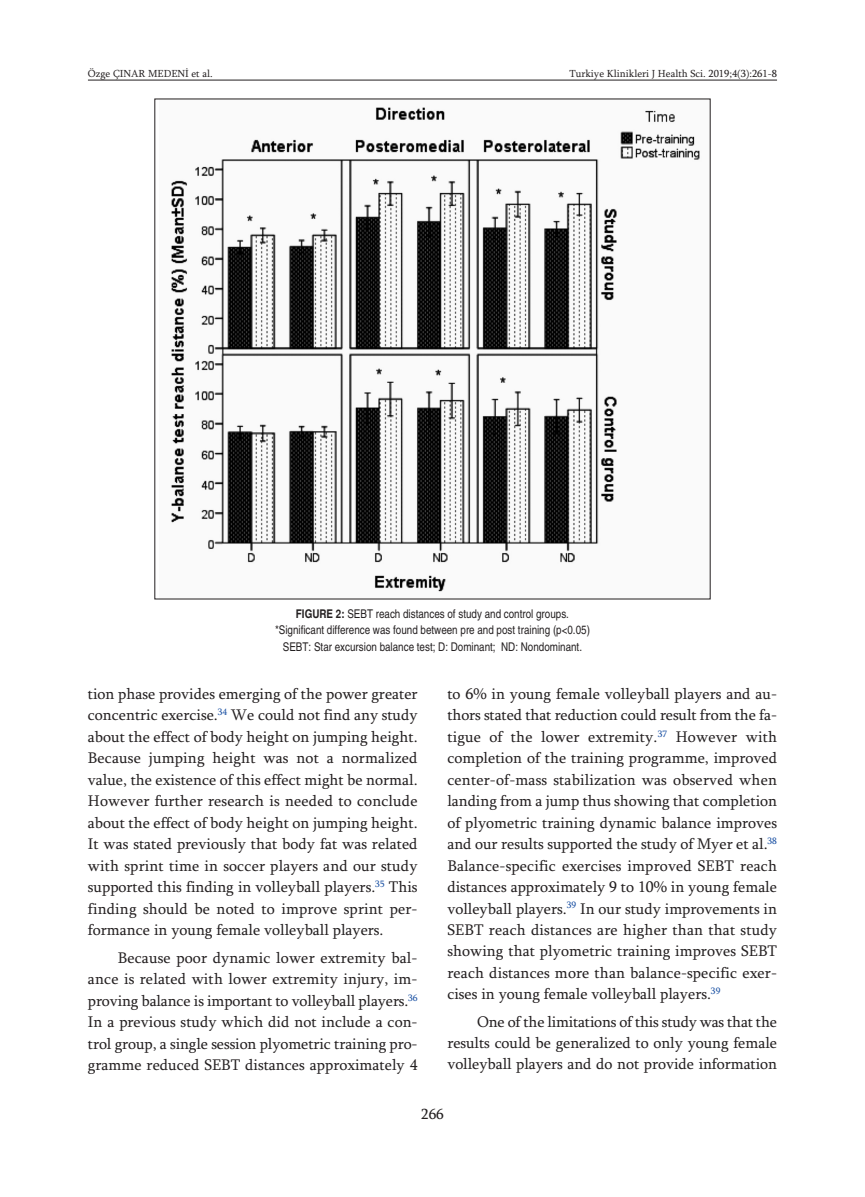
<style>
.page{position:relative;width:865px;height:1197px;background:#fff}
.page>*{position:absolute;margin:0;border:0;box-sizing:border-box;transform-origin:0 0}
.t1{font:15.75px/21.5px "Sylfaen";color:#231f20;text-align:justify}
.t2{font:15px "Sylfaen";color:#231f20}
.t3{font:condensed 12px/16.5px "Helvetica";color:#231f20;text-align:center}
.t4{font:10.5px "Sylfaen";color:#231f20}
.s1{font-weight:700}
</style>
<div class="page">
<hr style="left:88px;top:80px;width:689px;height:1px;background:#231f20">
<img style="left:171px;top:107px;width:529px;height:485px">
<p class="t4" style="left:88px;top:67px;width:126px">Özge ÇINAR MEDENİ et al.</p>
<p class="t4" style="left:569px;top:67px;width:209px">Turkiye Klinikleri J Health Sci. 2019;4(3):261-8</p>
<p class="t3" style="left:275px;top:605px;width:316px"><span class="s1">FIGURE 2:</span> SEBT reach distances of study and control groups. *Significant difference was found between pre and post training (p&lt;0.05)<br>SEBT: Star excursion balance test; D: Dominant; ND: Nondominant.</p>
<p class="t1" style="left:88px;top:682px;width:331px">tion phase provides emerging of the power greater concentric exercise.<sup>34</sup> We could not find any study about the effect of body height on jumping height.<br>Because jumping height was not a normalized value, the existence of this effect might be normal.<br>However further research is needed to conclude about the effect of body height on jumping height.<br>It was stated previously that body fat was related with sprint time in soccer players and our study supported this finding in volleyball players.<sup>35</sup> This finding should be noted to improve sprint per&shy;formance in young female volleyball players.</p>
<p class="t1" style="left:88px;top:946px;width:331px;text-indent:30px">Because poor dynamic lower extremity bal&shy;ance is related with lower extremity injury, im&shy;proving balance is important to volleyball players.<sup>36<br></sup>In a previous study which did not include a con&shy;trol group, a single session plyometric training pro&shy;gramme reduced SEBT distances approximately 4</p>
<p class="t1" style="left:447px;top:682px;width:331px">to 6% in young female volleyball players and au&shy;thors stated that reduction could result from the fa&shy;tigue of the lower extremity.<sup>37</sup> However with completion of the training programme, improved center-of-mass stabilization was observed when landing from a jump thus showing that completion of plyometric training dynamic balance improves and our results supported the study of Myer et al.<sup>38<br></sup>Balance-specific exercises improved SEBT reach distances approximately 9 to 10% in young female volleyball players.<sup>39</sup> In our study improvements in SEBT reach distances are higher than that study showing that plyometric training improves SEBT reach distances more than balance-specific exer&shy;cises in young female volleyball players.<sup>39</sup></p>
<p class="t1" style="left:447px;top:1010px;width:331px;line-height:21px;text-indent:30px">One of the limitations of this study was that the results could be generalized to only young female volleyball players and do not provide information</p>
<p class="t2" style="left:421px;top:1104px;width:24px">266</p>
</div>
